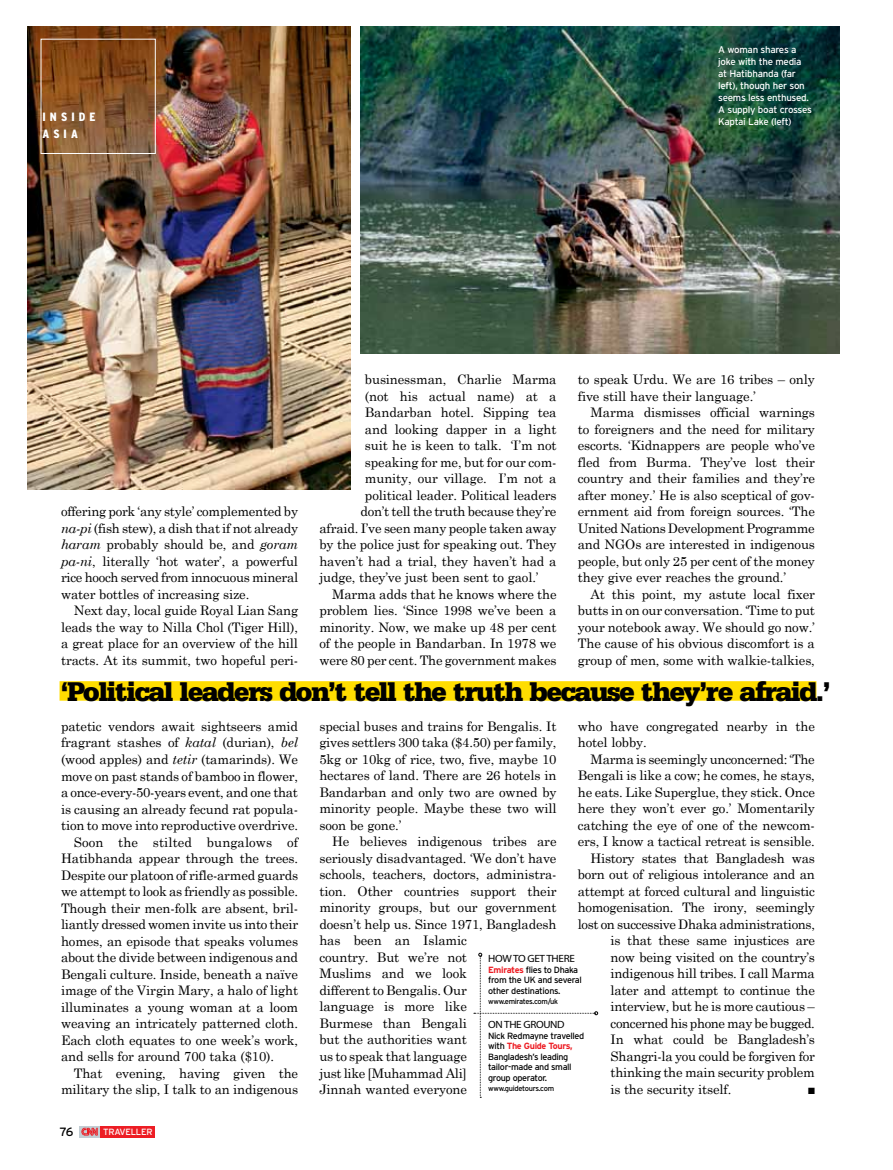
<style>
.page{position:relative;width:893px;height:1170px;background:#fff}
.page>*{position:absolute;margin:0;border:0;box-sizing:border-box;transform-origin:0 0}
.t1{font:900 28.5px "Serifa BT";letter-spacing:-.06em;color:#000}
.t2{font:13.2px/16.5px "Century Schoolbook";letter-spacing:-.01em;color:#000;text-align:justify}
.t3{font:13.2px "Century Schoolbook";letter-spacing:-.03em;color:#000}
.t4{font:900 condensed 12px/16.5px "Interstate";letter-spacing:.34em;color:#fff}
.t5{font:12px "Interstate";color:#000}
.t6{font:10.5px "Myriad Pro";letter-spacing:-.03em;color:#000;scale:1.06 1}
.t7{font:9.75px/12px "Interstate";letter-spacing:-.03em;color:#fff}
.t8{font:9px/10.5px "Interstate";letter-spacing:-.04em;color:#000}
.t9{font:9px "Interstate";letter-spacing:-.025em;color:#fff}
.t10{font:9px "Zapf Dingbats";color:#000}
.t11{font:7.5px "Interstate";letter-spacing:-.04em;color:#000}
.s1{font-style:italic}
.s2{font-weight:700;color:#ed1d24}
</style>
<div class="page">
<img style="left:361px;top:26px;width:478px;height:327px">
<svg style="left:474px;top:952px;width:124px;height:145px"></svg>
<img style="left:28px;top:26px;width:322px;height:463px">
<div style="left:60px;top:681px;width:756px;height:19px;background:#fd0"></div>
<svg style="left:79px;top:1126px;width:21px;height:11px"></svg>
<img style="left:81px;top:1127px;width:17px;height:8px">
<div style="left:101px;top:1125px;width:54px;height:12px;background:#ed1d24"></div>
<div style="left:41px;top:39px;width:115px;height:115px;border:1px solid #fff"></div>
<p class="t4" style="left:43px;top:109px;width:46px">INSIDE<br>ASIA</p>
<p class="t7" style="left:718px;top:43px;width:95px">A woman shares a joke with the media at Hatibhanda (far left), though her son seems less enthused.<br>A supply boat crosses<br>Kaptai Lake (left)</p>
<p class="t2" style="left:61px;top:503px;width:239px">offering pork ‘any style’ complemented by <span class="s1">na-pi</span> (fish stew), a dish that if not already <span class="s1">haram</span> probably should be, and <span class="s1">goram pa-ni</span>, literally ‘hot water’, a powerful rice hooch served from innocuous mineral water bottles of increasing size.</p>
<p class="t2" style="left:61px;top:602px;width:239px;text-indent:13px">Next day, local guide Royal Lian Sang leads the way to Nilla Chol (Tiger Hill), a great place for an overview of the hill tracts. At its summit, two hopeful peri-</p>
<p class="t2" style="left:365px;top:371px;width:193px">businessman, Charlie Marma</p>
<p class="t2" style="left:365px;top:387px;width:193px">(not his actual name) at a</p>
<p class="t2" style="left:365px;top:404px;width:193px">Bandarban hotel. Sipping tea</p>
<p class="t2" style="left:365px;top:420px;width:193px">and looking dapper in a light</p>
<p class="t2" style="left:365px;top:437px;width:193px">suit he is keen to talk. ‘I’m not</p>
<p class="t2" style="left:365px;top:453px;width:193px">speaking for me, but for our com-</p>
<p class="t2" style="left:365px;top:470px;width:193px">munity, our village. I’m not a</p>
<p class="t2" style="left:365px;top:486px;width:193px">political leader. Political leaders</p>
<p class="t2" style="left:360px;top:503px;width:198px">don’t tell the truth because they’re</p>
<p class="t2" style="left:319px;top:519px;width:239px">afraid. I’ve seen many people taken away</p>
<p class="t2" style="left:319px;top:536px;width:239px">by the police just for speaking out. They</p>
<p class="t2" style="left:319px;top:552px;width:239px">haven’t had a trial, they haven’t had a</p>
<p class="t2" style="left:319px;top:569px;width:221px">judge, they’ve just been sent to gaol.’</p>
<p class="t2" style="left:332px;top:585px;width:226px">Marma adds that he knows where the</p>
<p class="t2" style="left:319px;top:602px;width:239px">problem lies. ‘Since 1998 we’ve been a</p>
<p class="t2" style="left:319px;top:618px;width:239px">minority. Now, we make up 48 per cent</p>
<p class="t2" style="left:319px;top:635px;width:239px">of the people in Bandarban. In 1978 we</p>
<p class="t2" style="left:319px;top:651px;width:239px">were 80 per cent. The government makes</p>
<p class="t2" style="left:578px;top:370px;width:239px">to speak Urdu. We are 16 tribes – only five still have their language.’</p>
<p class="t2" style="left:578px;top:403px;width:239px;text-indent:13px">Marma dismisses official warnings to foreigners and the need for military escorts. ‘Kidnappers are people who’ve fled from Burma. They’ve lost their country and their families and they’re after money.’ He is also sceptical of gov&shy;ernment aid from foreign sources. ‘The United Nations Development Programme and NGOs are interested in indigenous people, but only 25 per cent of the money they give ever reaches the ground.’</p>
<p class="t2" style="left:578px;top:585px;width:239px;text-indent:13px">At this point, my astute local fixer butts in on our conversation. ‘Time to put your notebook away. We should go now.’ The cause of his obvious discomfort is a group of men, some with walkie-talkies,</p>
<h1 class="t1" style="left:61px;top:673px;width:772px">‘Political leaders don’t tell the truth because they’re afraid.’</h1>
<p class="t2" style="left:61px;top:717px;width:239px">patetic vendors await sightseers amid</p>
<p class="t2" style="left:61px;top:734px;width:239px">fragrant stashes of <span class="s1">katal</span> (durian), <span class="s1">bel</span></p>
<p class="t2" style="left:61px;top:750px;width:239px">(wood apples) and <span class="s1">tetir</span> (tamarinds). We</p>
<p class="t2" style="left:61px;top:767px;width:239px">move on past stands of bamboo in flower,</p>
<p class="t2" style="left:61px;top:783px;width:238px">a once-every-50-years event, and one that</p>
<p class="t2" style="left:61px;top:800px;width:239px">is causing an already fecund rat popula-</p>
<p class="t2" style="left:61px;top:816px;width:239px">tion to move into reproductive overdrive.</p>
<p class="t2" style="left:74px;top:833px;width:226px">Soon the stilted bungalows of</p>
<p class="t2" style="left:61px;top:849px;width:239px">Hatibhanda appear through the trees.</p>
<p class="t2" style="left:61px;top:866px;width:239px">Despite our platoon of rifle-armed guards</p>
<p class="t2" style="left:61px;top:882px;width:238px">we attempt to look as friendly as possible.</p>
<p class="t2" style="left:61px;top:899px;width:239px">Though their men-folk are absent, bril-</p>
<p class="t2" style="left:61px;top:915px;width:239px">liantly dressed women invite us into their</p>
<p class="t2" style="left:61px;top:932px;width:239px">homes, an episode that speaks volumes</p>
<p class="t2" style="left:61px;top:948px;width:239px">about the divide between indigenous and</p>
<p class="t2" style="left:61px;top:965px;width:239px">Bengali culture. Inside, beneath a naïve</p>
<p class="t2" style="left:61px;top:981px;width:239px">image of the Virgin Mary, a halo of light</p>
<p class="t2" style="left:61px;top:998px;width:239px">illuminates a young woman at a loom</p>
<p class="t2" style="left:61px;top:1014px;width:239px">weaving an intricately patterned cloth.</p>
<p class="t2" style="left:61px;top:1031px;width:239px">Each cloth equates to one week’s work,</p>
<p class="t2" style="left:61px;top:1047px;width:215px">and sells for around 700 taka ($10).</p>
<p class="t2" style="left:74px;top:1064px;width:226px">That evening, having given the</p>
<p class="t2" style="left:61px;top:1080px;width:239px">military the slip, I talk to an indigenous</p>
<p class="t5" style="left:60px;top:1124px;width:15px">76</p>
<p class="t9" style="left:103px;top:1126px;width:51px">TRAVELLER</p>
<p class="t2" style="left:578px;top:717px;width:239px">who have congregated nearby in the hotel lobby.</p>
<p class="t2" style="left:591px;top:750px;width:226px">Marma is seemingly unconcerned: ‘The</p>
<p class="t2" style="left:578px;top:766px;width:239px">Bengali is like a cow; he comes, he stays,</p>
<p class="t2" style="left:578px;top:783px;width:239px">he eats. Like Superglue, they stick. Once</p>
<p class="t2" style="left:578px;top:799px;width:239px">here they won’t ever go.’ Momentarily</p>
<p class="t2" style="left:578px;top:816px;width:239px">catching the eye of one of the newcom-</p>
<p class="t2" style="left:578px;top:832px;width:239px">ers, I know a tactical retreat is sensible.</p>
<p class="t2" style="left:591px;top:849px;width:226px">History states that Bangladesh was</p>
<p class="t2" style="left:578px;top:865px;width:239px">born out of religious intolerance and an</p>
<p class="t2" style="left:578px;top:882px;width:239px">attempt at forced cultural and linguistic</p>
<p class="t2" style="left:578px;top:898px;width:239px">homogenisation. The irony, seemingly</p>
<p class="t2" style="left:578px;top:915px;width:239px">lost on successive Dhaka administrations,</p>
<p class="t2" style="left:611px;top:931px;width:206px">is that these same injustices are</p>
<p class="t2" style="left:611px;top:948px;width:206px">now being visited on the country’s</p>
<p class="t2" style="left:611px;top:964px;width:206px">indigenous hill tribes. I call Marma</p>
<p class="t2" style="left:611px;top:981px;width:206px">later and attempt to continue the</p>
<p class="t2" style="left:611px;top:997px;width:206px">interview, but he is more cautious –</p>
<p class="t3" style="left:611px;top:1014px;width:206px">concerned his phone may be bugged.</p>
<p class="t2" style="left:611px;top:1030px;width:206px">In what could be Bangladesh’s</p>
<p class="t2" style="left:611px;top:1047px;width:206px">Shangri-la you could be forgiven for</p>
<p class="t2" style="left:611px;top:1063px;width:206px">thinking the main security problem</p>
<p class="t2" style="left:611px;top:1080px;width:122px">is the security itself.</p>
<p class="t10" style="left:808px;top:1086px;width:8px">■</p>
<p class="t2" style="left:319px;top:717px;width:239px">special buses and trains for Bengalis. It gives settlers 300 taka ($4.50) per family, 5kg or 10kg of rice, two, five, maybe 10 hectares of land. There are 26 hotels in Bandarban and only two are owned by minority people. Maybe these two will soon be gone.’</p>
<p class="t2" style="left:319px;top:833px;width:239px;text-align:left;text-indent:13px">He believes indigenous tribes are seriously disadvantaged. ‘We don’t have schools, teachers, doctors, administra&shy;tion. Other countries support their minority groups, but our government doesn’t help us. Since 1971, Bangladesh has been an Islamic<br>country. But we’re not<br>Muslims and we look<br>different to Bengalis. Our<br>language is more like<br>Burmese than Bengali<br>but the authorities want<br>us to speak that language<br>just like [Muhammad Ali]<br>Jinnah wanted everyone</p>
<p class="t6" style="left:488px;top:952px;width:83px">HOW TO GET THERE</p>
<p class="t8" style="left:488px;top:964px;width:95px"><span class="s2">Emirates</span> flies to Dhaka from the UK and several other destinations.</p>
<p class="t11" style="left:488px;top:997px;width:72px">www.emirates.com/uk</p>
<p class="t6" style="left:488px;top:1018px;width:74px">ON THE GROUND----</p>
<p class="t8" style="left:488px;top:1030px;width:97px">Nick Redmayne travelled with <span class="s2">The Guide Tours,<br></span>Bangladesh’s leading tailor-made and small group operator.</p>
<p class="t11" style="left:488px;top:1084px;width:68px">www.guidetours.com</p>
</div>
